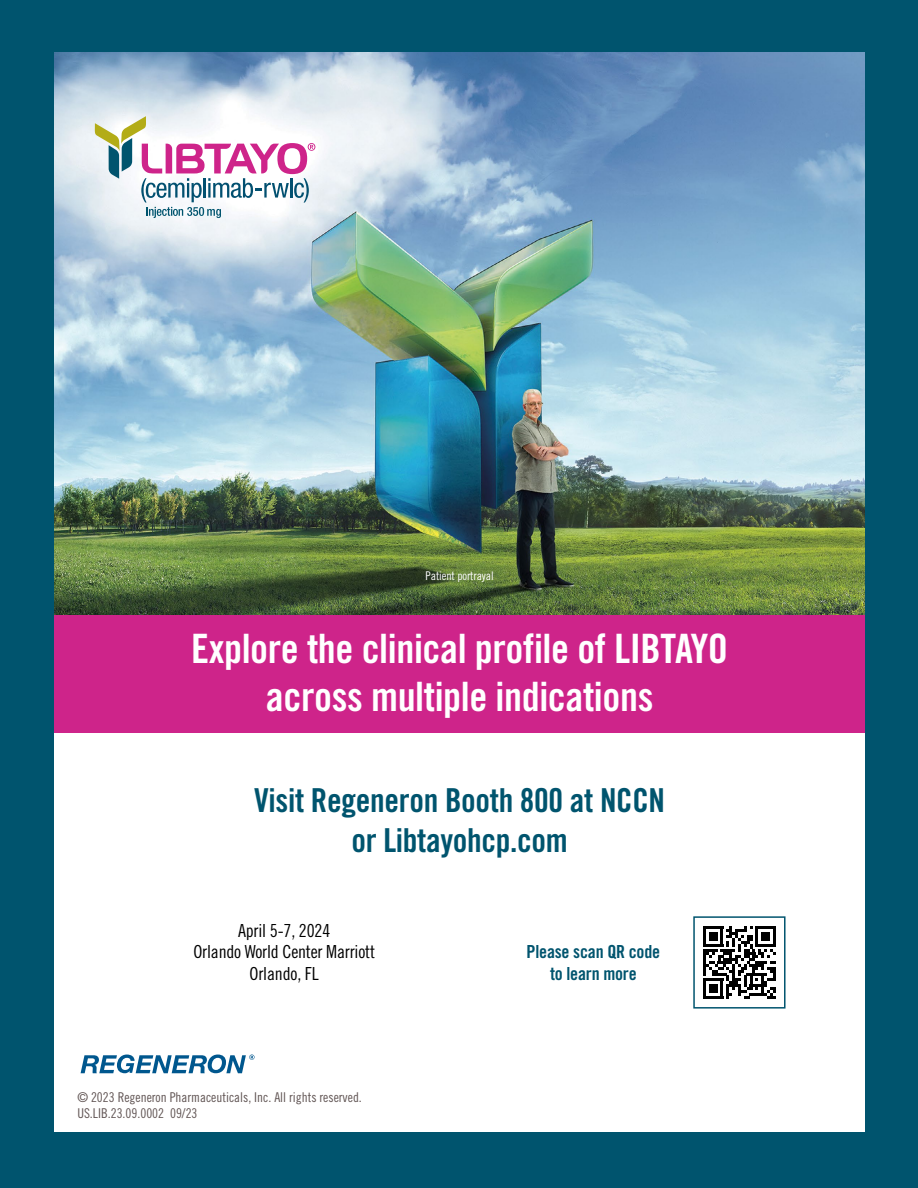
<style>
.page{position:relative;width:918px;height:1188px;background:#00546e}
.page>*{position:absolute;margin:0;border:0;box-sizing:border-box;transform-origin:0 0}
.t1{font:40.5px/48.6px "Trade Gothic LT Std Bd Cn 20";letter-spacing:-.01em;color:#fff;text-align:center}
.t2{font:33px/39.6px "Trade Gothic LT Std Bd Cn 20";letter-spacing:-.01em;color:#00546e;text-align:center}
.t3{font:18px/21.6px "Trade Gothic LT Std Cn 18";letter-spacing:-.01em;color:#000;text-align:center}
.t4{font:18px/21.6px "Trade Gothic LT Std Bd Cn 20";letter-spacing:-.01em;color:#00546e;text-align:center}
.t5{font:13.5px/16.2px "Trade Gothic LT Std Cn 18";color:#605453}
.t6{font:12px "Trade Gothic LT Std Cn 18";letter-spacing:-.01em;color:#fff}
</style>
<div class="page">
<div style="left:55px;top:52px;width:810px;height:1080px;background:#fff"></div>
<img style="left:55px;top:52px;width:810px;height:563px">
<svg style="left:95px;top:116px;width:220px;height:102px"></svg>
<svg style="left:81px;top:1055px;width:174px;height:18px"></svg>
<div style="left:55px;top:615px;width:810px;height:118px;background:#ce248a"></div>
<svg style="left:703px;top:926px;width:73px;height:73px"></svg>
<hr style="left:703px;top:996px;width:20px;height:3px;background:#000">
<div style="left:709px;top:984px;width:9px;height:9px;background:#000"></div>
<div style="left:693px;top:916px;width:93px;height:93px;border:2px solid #00546e"></div>
<p class="t6" style="left:426px;top:569px;width:70px">Patient portrayal</p>
<h1 class="t1" style="left:191px;top:624px;width:539px">Explore the clinical profile of LIBTAYO across multiple indications</h1>
<h2 class="t2" style="left:254px;top:780px;width:412px">Visit Regeneron Booth 800 at NCCN or Libtayohcp.com</h2>
<h3 class="t3" style="left:193px;top:919px;width:183px">April 5-7, 2024<br>Orlando World Center Marriott<br>Orlando, FL</h3>
<p class="t5" style="left:77px;top:1089px;width:286px">© 2023 Regeneron Pharmaceuticals, Inc. All rights reserved.<br>US.LIB.23.09.0002 09/23</p>
<h3 class="t4" style="left:527px;top:941px;width:135px">Please scan QR code to learn more</h3>
</div>
